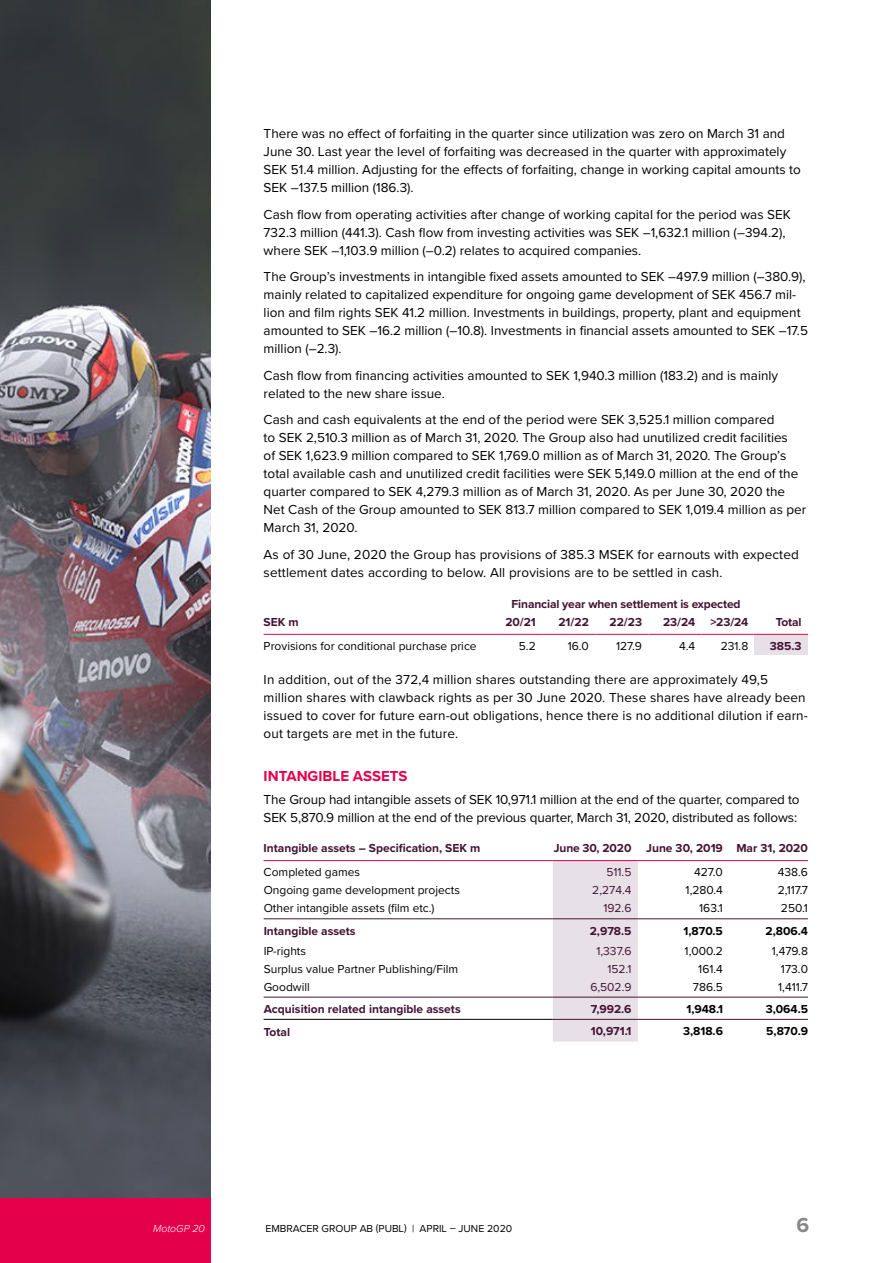
<style>
.page{position:relative;width:893px;height:1263px;background:#fff}
.page>*{position:absolute;margin:0;border:0;box-sizing:border-box;transform-origin:0 0}
.t1{font:700 21px "Proxima Nova";color:#878787}
.t2{font:700 15px "Proxima Nova";color:#e5004b}
.t3{font:13.5px/18px "Proxima Nova";color:#000}
.t4{font:12px "Proxima Nova";color:#000}
.t5{font:700 12px "Proxima Nova";color:#441334}
.t6{font:700 12px "Proxima Nova";color:#000}
.t7{font:12px "Proxima Nova";color:#441334}
.t8{font:10.5px "Proxima Nova";color:#000}
.t9{font:italic 300 10.5px "Proxima Nova";color:#fff}
</style>
<div class="page">
<div style="left:755px;top:634px;width:53px;height:20px;background:#e7e0e7"></div>
<hr style="left:489px;top:634px;width:53px;height:1px;background:#e5004b">
<hr style="left:542px;top:634px;width:53px;height:1px;background:#e5004b">
<hr style="left:755px;top:634px;width:53px;height:1px;background:#e5004b">
<hr style="left:264px;top:634px;width:225px;height:1px;background:#e5004b">
<hr style="left:595px;top:634px;width:53px;height:1px;background:#e5004b">
<hr style="left:648px;top:634px;width:54px;height:1px;background:#e5004b">
<hr style="left:702px;top:634px;width:53px;height:1px;background:#e5004b">
<div style="left:553px;top:861px;width:85px;height:180px;background:#e7e0e7"></div>
<hr style="left:264px;top:918px;width:289px;height:1px;background:#441334">
<hr style="left:553px;top:918px;width:85px;height:1px;background:#441334">
<hr style="left:638px;top:918px;width:85px;height:1px;background:#441334">
<hr style="left:723px;top:918px;width:85px;height:1px;background:#441334">
<hr style="left:264px;top:997px;width:289px;height:1px;background:#441334">
<hr style="left:553px;top:997px;width:85px;height:1px;background:#441334">
<hr style="left:638px;top:997px;width:85px;height:1px;background:#441334">
<hr style="left:723px;top:997px;width:85px;height:1px;background:#441334">
<hr style="left:553px;top:1019px;width:85px;height:1px;background:#441334">
<hr style="left:638px;top:1019px;width:85px;height:1px;background:#441334">
<hr style="left:723px;top:1019px;width:85px;height:1px;background:#441334">
<hr style="left:264px;top:1019px;width:289px;height:1px;background:#000">
<hr style="left:553px;top:860px;width:85px;height:1px;background:#e5004b">
<hr style="left:638px;top:860px;width:85px;height:1px;background:#e5004b">
<hr style="left:264px;top:860px;width:289px;height:1px;background:#e5004b">
<hr style="left:723px;top:860px;width:85px;height:1px;background:#e5004b">
<div style="left:0;top:1198px;width:211px;height:65px;background:#e5004b"></div>
<img style="left:0;top:0;width:211px;height:1198px">
<p class="t3" style="left:264px;top:124px;width:539px">There was no effect of forfaiting in the quarter since utilization was zero on March 31 and June 30. Last year the level of forfaiting was decreased in the quarter with approximately SEK 51.4 million. Adjusting for the effects of forfaiting, change in working capital amounts to SEK –137.5 million (186.3).</p>
<p class="t3" style="left:264px;top:205px;width:529px">Cash flow from operating activities after change of working capital for the period was SEK<br>732.3 million (441.3). Cash flow from investing activities was SEK –1,632.1 million (–394.2), where SEK –1,103.9 million (–0.2) relates to acquired companies.</p>
<p class="t3" style="left:264px;top:267px;width:546px">The Group’s investments in intangible fixed assets amounted to SEK –497.9 million (–380.9), mainly related to capitalized expenditure for ongoing game development of SEK 456.7 mil&shy;lion and film rights SEK 41.2 million. Investments in buildings, property, plant and equipment amounted to SEK –16.2 million (–10.8). Investments in financial assets amounted to SEK –17.5 million (–2.3).</p>
<p class="t3" style="left:264px;top:366px;width:516px">Cash flow from financing activities amounted to SEK 1,940.3 million (183.2) and is mainly related to the new share issue.</p>
<p class="t3" style="left:264px;top:410px;width:544px">Cash and cash equivalents at the end of the period were SEK 3,525.1 million compared<br>to SEK 2,510.3 million as of March 31, 2020. The Group also had unutilized credit facilities<br>of SEK 1,623.9 million compared to SEK 1,769.0 million as of March 31, 2020. The Group’s total available cash and unutilized credit facilities were SEK 5,149.0 million at the end of the quarter compared to SEK 4,279.3 million as of March 31, 2020. As per June 30, 2020 the Net Cash of the Group amounted to SEK 813.7 million compared to SEK 1,019.4 million as per March 31, 2020.</p>
<p class="t3" style="left:264px;top:545px;width:537px">As of 30 June, 2020 the Group has provisions of 385.3 MSEK for earnouts with expected settlement dates according to below. All provisions are to be settled in cash.</p>
<p class="t5" style="left:511px;top:595px;width:231px">Financial year when settlement is expected</p>
<p class="t5" style="left:264px;top:613px;width:37px">SEK m</p>
<p class="t5" style="left:506px;top:613px;width:32px">20/21</p>
<p class="t5" style="left:558px;top:613px;width:32px">21/22</p>
<p class="t5" style="left:609px;top:613px;width:34px">22/23</p>
<p class="t5" style="left:663px;top:613px;width:34px">23/24</p>
<p class="t5" style="left:710px;top:613px;width:40px">&gt;23/24</p>
<p class="t5" style="left:776px;top:613px;width:27px">Total</p>
<p class="t4" style="left:264px;top:637px;width:215px">Provisions for conditional purchase price</p>
<p class="t4" style="left:519px;top:637px;width:18px">5.2</p>
<p class="t4" style="left:568px;top:637px;width:23px">16.0</p>
<p class="t4" style="left:616px;top:637px;width:27px">127.9</p>
<p class="t4" style="left:679px;top:637px;width:18px">4.4</p>
<p class="t4" style="left:721px;top:637px;width:29px">231.8</p>
<p class="t5" style="left:770px;top:637px;width:33px">385.3</p>
<p class="t3" style="left:264px;top:670px;width:546px">In addition, out of the 372,4 million shares outstanding there are approximately 49,5 million shares with clawback rights as per 30 June 2020. These shares have already been issued to cover for future earn-out obligations, hence there is no additional dilution if earn&shy;out targets are met in the future.</p>
<p class="t2" style="left:264px;top:765px;width:145px">INTANGIBLE ASSETS</p>
<p class="t3" style="left:264px;top:790px;width:537px">The Group had intangible assets of SEK 10,971.1 million at the end of the quarter, compared to<br>SEK 5,870.9 million at the end of the previous quarter, March 31, 2020, distributed as follows:</p>
<p class="t5" style="left:264px;top:839px;width:218px">Intangible assets – Specification, SEK m</p>
<p class="t5" style="left:554px;top:839px;width:256px">June 30, 2020 June 30, 2019 Mar 31, 2020</p>
<p class="t4" style="left:264px;top:863px;width:98px">Completed games</p>
<p class="t7" style="left:606px;top:863px;width:27px">511.5</p>
<p class="t4" style="left:694px;top:863px;width:30px">427.0</p>
<p class="t4" style="left:778px;top:863px;width:32px">438.6</p>
<p class="t4" style="left:264px;top:881px;width:198px">Ongoing game development projects</p>
<p class="t7" style="left:592px;top:881px;width:41px">2,274.4</p>
<p class="t4" style="left:686px;top:881px;width:39px">1,280.4</p>
<p class="t4" style="left:778px;top:881px;width:32px">2,117.7</p>
<p class="t4" style="left:264px;top:899px;width:172px">Other intangible assets (film etc.)</p>
<p class="t7" style="left:603px;top:899px;width:30px">192.6</p>
<p class="t4" style="left:699px;top:899px;width:25px">163.1</p>
<p class="t4" style="left:781px;top:899px;width:28px">250.1</p>
<p class="t5" style="left:264px;top:922px;width:93px">Intangible assets</p>
<p class="t5" style="left:590px;top:922px;width:43px">2,978.5</p>
<p class="t6" style="left:684px;top:922px;width:41px">1,870.5</p>
<p class="t6" style="left:765px;top:922px;width:44px">2,806.4</p>
<p class="t4" style="left:264px;top:942px;width:44px">IP-rights</p>
<p class="t7" style="left:596px;top:942px;width:37px">1,337.6</p>
<p class="t4" style="left:685px;top:942px;width:40px">1,000.2</p>
<p class="t4" style="left:772px;top:942px;width:38px">1,479.8</p>
<p class="t4" style="left:264px;top:960px;width:196px">Surplus value Partner Publishing/Film</p>
<p class="t7" style="left:607px;top:960px;width:26px">152.1</p>
<p class="t4" style="left:698px;top:960px;width:26px">161.4</p>
<p class="t4" style="left:781px;top:960px;width:29px">173.0</p>
<p class="t4" style="left:264px;top:978px;width:48px">Goodwill</p>
<p class="t7" style="left:590px;top:978px;width:43px">6,502.9</p>
<p class="t4" style="left:693px;top:978px;width:32px">786.5</p>
<p class="t4" style="left:778px;top:978px;width:31px">1,411.7</p>
<p class="t5" style="left:264px;top:1000px;width:198px">Acquisition related intangible assets</p>
<p class="t5" style="left:591px;top:1000px;width:42px">7,992.6</p>
<p class="t6" style="left:686px;top:1000px;width:38px">1,948.1</p>
<p class="t6" style="left:766px;top:1000px;width:44px">3,064.5</p>
<p class="t5" style="left:264px;top:1023px;width:28px">Total</p>
<p class="t5" style="left:591px;top:1022px;width:42px">10,971.1</p>
<p class="t6" style="left:683px;top:1022px;width:41px">3,818.6</p>
<p class="t6" style="left:766px;top:1022px;width:43px">5,870.9</p>
<p class="t9" style="left:153px;top:1220px;width:53px">MotoGP 20</p>
<p class="t8" style="left:265px;top:1220px;width:248px">EMBRACER GROUP AB (PUBL) | APRIL – JUNE 2020</p>
<h1 class="t1" style="left:797px;top:1209px;width:14px">6</h1>
</div>
